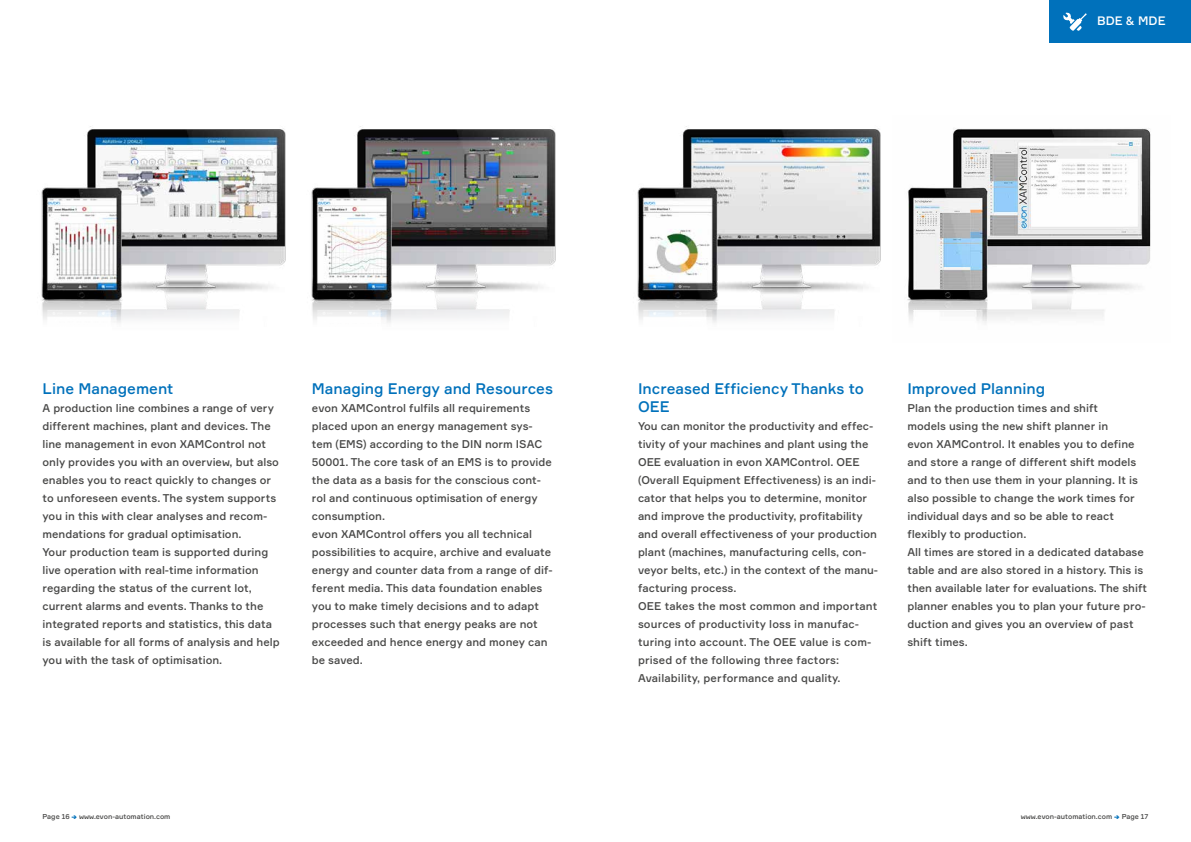
<style>
.page{position:relative;width:1191px;height:842px;background:#fff}
.page>*{position:absolute;margin:0;border:0;box-sizing:border-box;transform-origin:0 0}
.t1{font:500 15px/18px "Formular";color:#0071bb}
.t2{font:500 12px "Formular";color:#fff}
.t3{font:500 11px/18px "Formular";color:#494948}
.t4{font:500 7px "Formular";color:#494948}
.s1{font-weight:900;color:#0071bb}
</style>
<div class="page">
<div style="left:1049px;top:0;width:142px;height:43px;background:#0071bb"></div>
<svg style="left:1063px;top:12px;width:24px;height:19px"></svg>
<img style="left:41px;top:126px;width:245px;height:197px">
<img style="left:637px;top:126px;width:244px;height:197px">
<img style="left:311px;top:126px;width:245px;height:197px">
<img style="left:907px;top:128px;width:244px;height:195px">
<p class="t2" style="left:1097px;top:14px;width:70px">BDE &amp; MDE</p>
<h1 class="t1" style="left:43px;top:380px;width:133px">Line Management</h1>
<p class="t3" style="left:43px;top:399px;width:239px">A production line combines a range of very different machines, plant and devices. The line management in evon XAMControl not only provides you with an overview, but also enables you to react quickly to changes or to unforeseen events. The system supports you in this with clear analyses and recom&shy;mendations for gradual optimisation.<br>Your production team is supported during live operation with real-time information regarding the status of the current lot, current alarms and events. Thanks to the integrated reports and statistics, this data is available for all forms of analysis and help you with the task of optimisation.</p>
<h1 class="t1" style="left:312px;top:380px;width:242px">Managing Energy and Resources</h1>
<p class="t3" style="left:312px;top:399px;width:242px">evon XAMControl fulfils all requirements placed upon an energy management sys&shy;tem (EMS) according to the DIN norm ISAC 50001. The core task of an EMS is to provide the data as a basis for the conscious cont&shy;rol and continuous optimisation of energy consumption.<br>evon XAMControl offers you all technical possibilities to acquire, archive and evaluate energy and counter data from a range of dif&shy;ferent media. This data foundation enables you to make timely decisions and to adapt processes such that energy peaks are not exceeded and hence energy and money can be saved.</p>
<h1 class="t1" style="left:638px;top:380px;width:228px">Increased Efficiency Thanks to<br>OEE</h1>
<p class="t3" style="left:638px;top:417px;width:242px">You can monitor the productivity and effec&shy;tivity of your machines and plant using the OEE evaluation in evon XAMControl. OEE (Overall Equipment Effectiveness) is an indi&shy;cator that helps you to determine, monitor and improve the productivity, profitability and overall effectiveness of your production plant (machines, manufacturing cells, con&shy;veyor belts, etc.) in the context of the manu&shy;facturing process.<br>OEE takes the most common and important sources of productivity loss in manufac&shy;turing into account. The OEE value is com&shy;prised of the following three factors:<br>Availability, performance and quality.</p>
<h1 class="t1" style="left:907px;top:380px;width:139px">Improved Planning</h1>
<p class="t3" style="left:907px;top:399px;width:241px">Plan the production times and shift<br>models using the new shift planner in<br>evon XAMControl. It enables you to define and store a range of different shift models and to then use them in your planning. It is also possible to change the work times for individual days and so be able to react flexibly to production.<br>All times are stored in a dedicated database table and are also stored in a history. This is then available later for evaluations. The shift planner enables you to plan your future pro&shy;duction and gives you an overview of past shift times.</p>
<p class="t4" style="left:43px;top:812px;width:129px">Page 16 <span class="s1">→</span> www.evon-automation.com</p>
<p class="t4" style="left:1020px;top:812px;width:129px">www.evon-automation.com <span class="s1">→</span> Page 17</p>
</div>
